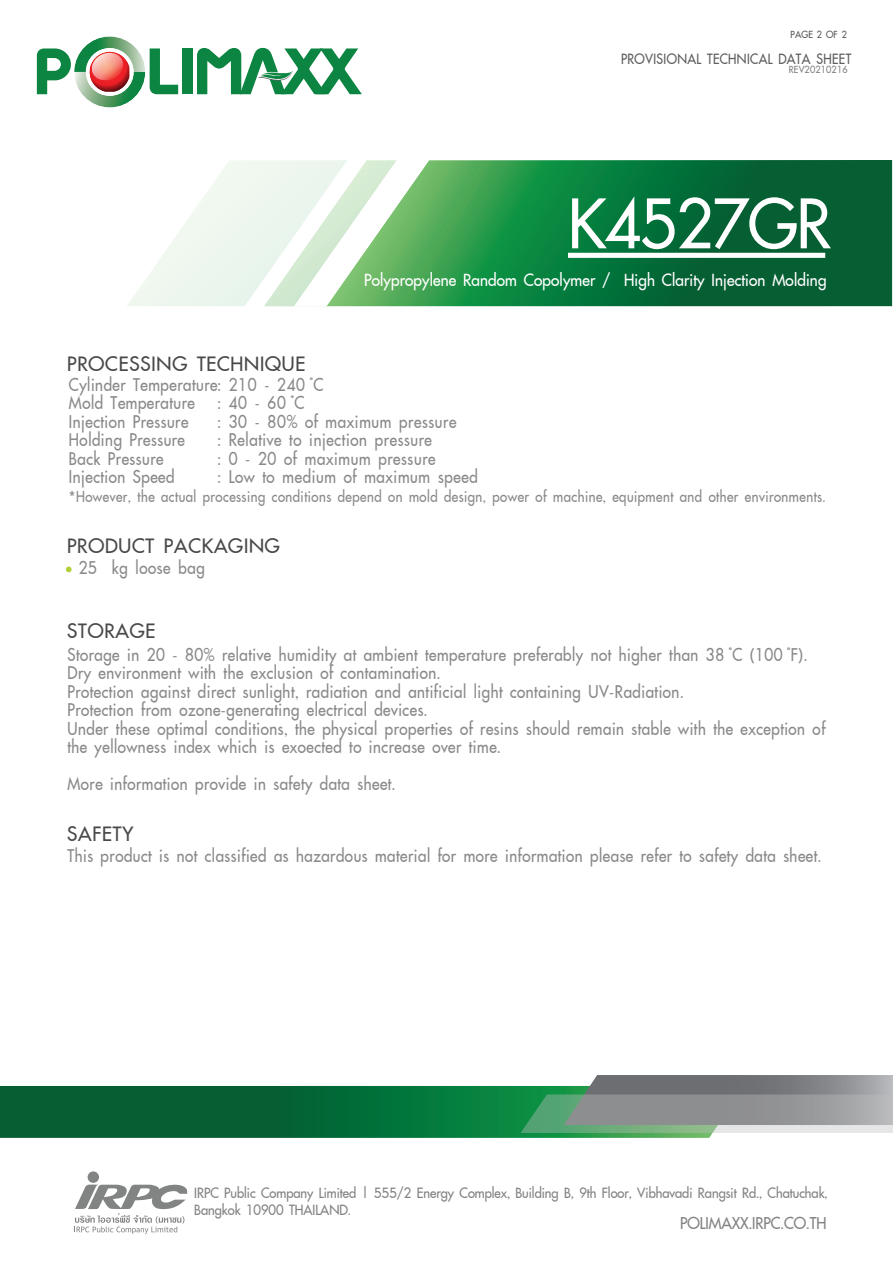
<style>
.page{position:relative;width:893px;height:1263px;background:#fff}
.page>*{position:absolute;margin:0;border:0;box-sizing:border-box;transform-origin:0 0}
.t1{font:94.65px "PSL Kittithada";letter-spacing:-.01em;color:#fff}
.t2{font:27.3px "PSL Kittithada";letter-spacing:.03em;color:#494949;scale:1.05 1}
.t3{font:24.15px/18.5px "PSL Kittithada";letter-spacing:.025em;color:#8a898a;scale:.94 1}
.t4{font:22.95px "PSL Kittithada";letter-spacing:.01em;color:#fff}
.t5{font:22.5px "PSL Kittithada";color:#828383}
.t6{font:21px "PSL Kittithada";letter-spacing:.025em;color:#8a898a;scale:.94 1}
.t7{font:19.5px/16.8px "PSL Kittithada";color:#828383}
.t8{font:19.5px "PSL Kittithada";letter-spacing:.02em;color:#5e5d5e;scale:.95 1}
.t9{font:13.5px "PSL Kittithada";letter-spacing:.01em;color:#80807f}
.t10{font:13.5px "PSL Kittithada";letter-spacing:.01em;color:#565656}
</style>
<div class="page">
<svg style="left:127px;top:161px;width:117px;height:145px;fill:#f1f8f0"></svg>
<svg style="left:244px;top:160px;width:20px;height:146px;fill:#edf6ee"></svg>
<svg style="left:264px;top:160px;width:30px;height:146px;fill:#ecf6ee"></svg>
<svg style="left:294px;top:160px;width:32px;height:146px"></svg>
<svg style="left:326px;top:160px;width:566px;height:146px;background:#2b8750"></svg>
<svg style="left:0;top:1075px;width:893px;height:63px;background:#568e72"></svg>
<svg style="left:66px;top:567px;width:6px;height:5px"></svg>
<div style="left:568px;top:253px;width:257px;height:5px;background:#fff"></div>
<div style="left:88px;top:1171px;width:11px;height:12px;background:#828383;border-radius:50%"></div>
<svg style="left:74px;top:1184px;width:114px;height:50px"></svg>
<div style="left:182px;top:48px;width:11px;height:46px;background:#0d8542"></div>
<svg style="left:197px;top:48px;width:165px;height:46px"></svg>
<svg style="left:37px;top:36px;width:141px;height:72px"></svg>
<p class="t10" style="left:791px;top:30px;width:58px">PAGE 2 OF 2</p>
<p class="t8" style="left:621px;top:52px;width:244px">PROVISIONAL TECHNICAL DATA SHEET</p>
<p class="t9" style="left:789px;top:65px;width:60px">REV20210216</p>
<h1 class="t1" style="left:568px;top:190px;width:264px">K4527GR</h1>
<p class="t2" style="left:67px;top:355px;width:228px">PROCESSING TECHNIQUE</p>
<p class="t4" style="left:364px;top:272px;width:464px">Polypropylene Random Copolymer / High Clarity Injection Molding</p>
<p class="t3" style="left:69px;top:376px;width:272px">Cylinder Temperature: 210 - 240 ํC<br>Mold Temperature<br>Injection Pressure<br>Holding Pressure<br>Back Pressure<br>Injection Speed</p>
<p class="t6" style="left:69px;top:489px;width:807px">*However, the actual processing conditions depend on mold design, power of machine, equipment and other environments.</p>
<p class="t3" style="left:217px;top:395px;width:278px">: 40 - 60 ํC<br>: 30 - 80% of maximum pressure<br>: Relative to injection pressure<br>: 0 - 20 of maximum pressure<br>: Low to medium of maximum speed</p>
<p class="t2" style="left:67px;top:536px;width:204px">PRODUCT PACKAGING</p>
<p class="t3" style="left:66px;top:559px;width:149px">- 25 kg loose bag</p>
<p class="t2" style="left:67px;top:621px;width:85px">STORAGE</p>
<p class="t3" style="left:67px;top:646px;width:808px">Storage in 20 - 80% relative humidity at ambient temperature preferably not higher than 38 ํC (100 ํF).<br>Dry environment with the exclusion of contamination.<br>Protection against direct sunlight, radiation and antificial light containing UV-Radiation.<br>Protection from ozone-generating electrical devices.<br>Under these optimal conditions, the physical properties of resins should remain stable with the exception of the yellowness index which is exoected to increase over time.</p>
<p class="t3" style="left:67px;top:776px;width:351px">More information provide in safety data sheet.</p>
<p class="t2" style="left:67px;top:824px;width:64px">SAFETY</p>
<p class="t3" style="left:67px;top:847px;width:804px">This product is not classified as hazardous material for more information please refer to safety data sheet.</p>
<p class="t7" style="left:194px;top:1185px;width:635px">IRPC Public Company Limited | 555/2 Energy Complex, Building B, 9th Floor, Vibhavadi Rangsit Rd., Chatuchak,<br>Bangkok 10900 THAILAND.</p>
<p class="t5" style="left:680px;top:1215px;width:148px">POLIMAXX.IRPC.CO.TH</p>
</div>
